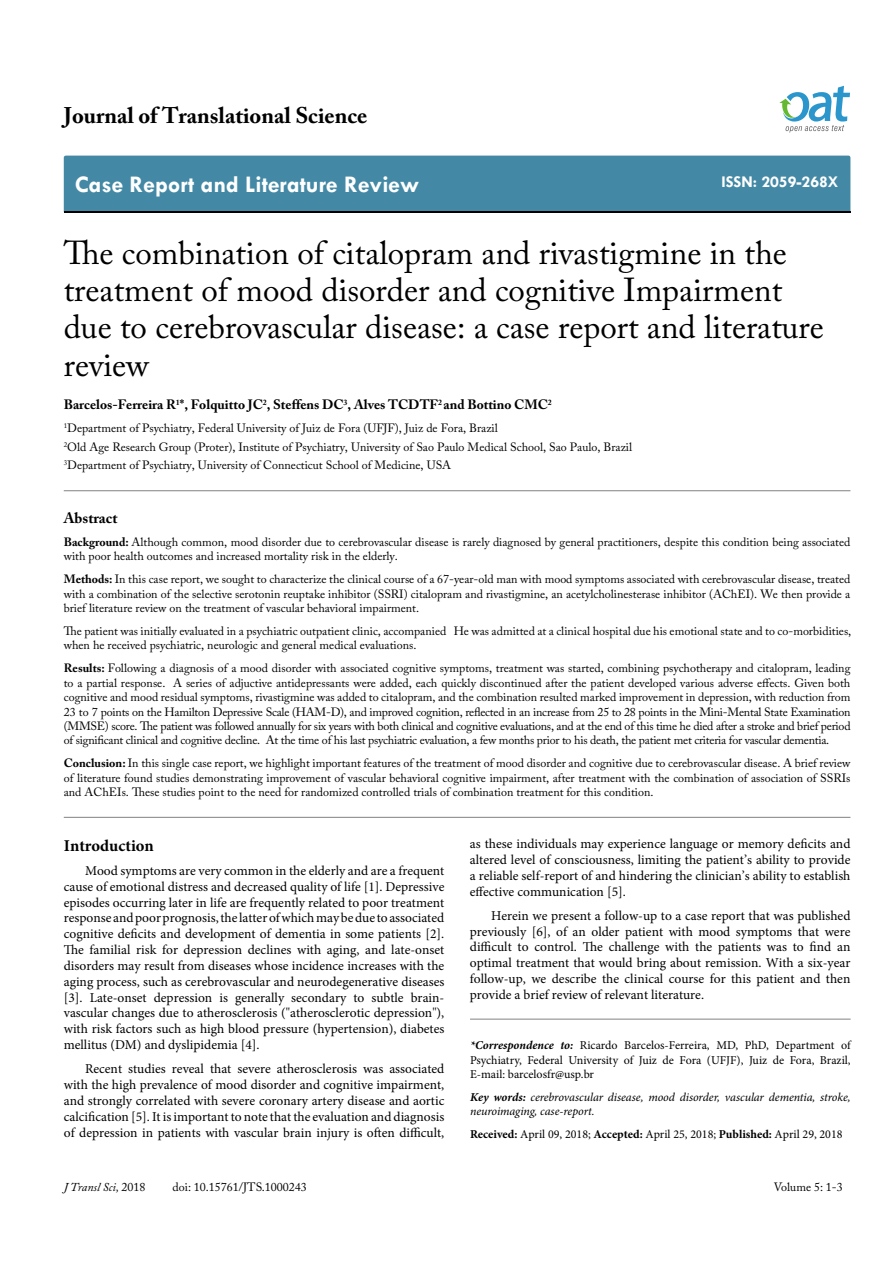
<style>
.page{position:relative;width:893px;height:1263px;background:#fff}
.page>*{position:absolute;margin:0;border:0;box-sizing:border-box;transform-origin:0 0}
.t1{font:33px/37.5px "Adobe Caslon Pro";color:#000}
.t2{font:700 24px "Tw Cen";color:#fff}
.t3{font:700 22.5px "Adobe Caslon Pro";color:#000}
.t4{font:700 16.5px "Tw Cen";color:#fff}
.t5{font:700 16.5px "Minion Pro";color:#000}
.t6{font:700 15px "Adobe Caslon Pro";color:#000}
.t7{font:13.5px/15.8px "Minion Pro";color:#000;text-align:justify}
.t8{font:700 13.5px "Adobe Caslon Pro";color:#000}
.t9{font:12px/14.4px "Adobe Caslon Pro";color:#000}
.t10{font:12px/14.4px "Minion Pro";color:#000;text-align:justify}
.t11{font:italic 12px/14.4px "Minion Pro";letter-spacing:-.005em;color:#000}
.t12{font:italic 12px "Adobe Caslon Pro";color:#000}
.s1{font-weight:700}
.s2{font-weight:700;font-style:italic}
.s3{font-style:normal}
</style>
<div class="page">
<div style="left:64px;top:156px;width:786px;height:56px;background:#4389a5"></div>
<svg style="left:779px;top:86px;width:71px;height:47px"></svg>
<hr style="left:64px;top:490px;width:786px;height:1px;background:#808285">
<hr style="left:64px;top:817px;width:786px;height:1px;background:#808285">
<hr style="left:470px;top:1019px;width:381px;height:1px;background:#808285">
<h3 class="t3" style="left:64px;top:102px;width:305px">Journal of Translational Science</h3>
<h2 class="t2" style="left:75px;top:170px;width:346px">Case Report and Literature Review</h2>
<h3 class="t4" style="left:721px;top:172px;width:119px">ISSN: 2059-268X</h3>
<h1 class="t1" style="left:64px;top:233px;width:762px">The combination of citalopram and rivastigmine in the treatment of mood disorder and cognitive Impairment due to cerebrovascular disease: a case report and literature review</h1>
<p class="t8" style="left:64px;top:397px;width:490px">Barcelos-Ferreira R<sup>1</sup>*, Folquitto JC<sup>2</sup>, Steffens DC<sup>3</sup>, Alves TCDTF<sup>2</sup> and Bottino CMC<sup>2</sup></p>
<p class="t9" style="left:64px;top:419px;width:570px;line-height:18.6px"><sup>1</sup>Department of Psychiatry, Federal University of Juiz de Fora (UFJF), Juiz de Fora, Brazil<br><sup>2</sup>Old Age Research Group (Proter), Institute of Psychiatry, University of Sao Paulo Medical School, Sao Paulo, Brazil<br><sup>3</sup>Department of Psychiatry, University of Connecticut School of Medicine, USA</p>
<p class="t6" style="left:64px;top:509px;width:55px">Abstract</p>
<p class="t9" style="left:64px;top:535px;width:788px"><span class="s1">Background:</span> Although common, mood disorder due to cerebrovascular disease is rarely diagnosed by general practitioners, despite this condition being associated with poor health outcomes and increased mortality risk in the elderly.</p>
<p class="t9" style="left:64px;top:572px;width:788px;text-align:justify"><span class="s1">Methods:</span> In this case report, we sought to characterize the clinical course of a 67-year-old man with mood symptoms associated with cerebrovascular disease, treated with a combination of the selective serotonin reuptake inhibitor (SSRI) citalopram and rivastigmine, an acetylcholinesterase inhibitor (AChEI). We then provide a brief literature review on the treatment of vascular behavioral impairment.</p>
<p class="t9" style="left:64px;top:624px;width:789px">The patient was initially evaluated in a psychiatric outpatient clinic, accompanied He was admitted at a clinical hospital due his emotional state and to co-morbidities, when he received psychiatric, neurologic and general medical evaluations.</p>
<p class="t9" style="left:64px;top:661px;width:788px;text-align:justify"><span class="s1">Results:</span> Following a diagnosis of a mood disorder with associated cognitive symptoms, treatment was started, combining psychotherapy and citalopram, leading to a partial response. A series of adjuctive antidepressants were added, each quickly discontinued after the patient developed various adverse effects. Given both cognitive and mood residual symptoms, rivastigmine was added to citalopram, and the combination resulted marked improvement in depression, with reduction from 23 to 7 points on the Hamilton Depressive Scale (HAM-D), and improved cognition, reflected in an increase from 25 to 28 points in the Mini-Mental State Examination (MMSE) score. The patient was followed annually for six years with both clinical and cognitive evaluations, and at the end of this time he died after a stroke and brief period of significant clinical and cognitive decline. At the time of his last psychiatric evaluation, a few months prior to his death, the patient met criteria for vascular dementia.</p>
<p class="t9" style="left:64px;top:756px;width:788px;text-align:justify"><span class="s1">Conclusion:</span> In this single case report, we highlight important features of the treatment of mood disorder and cognitive due to cerebrovascular disease. A brief review of literature found studies demonstrating improvement of vascular behavioral cognitive impairment, after treatment with the combination of association of SSRIs and AChEIs. These studies point to the need for randomized controlled trials of combination treatment for this condition.</p>
<h3 class="t5" style="left:64px;top:834px;width:92px">Introduction</h3>
<p class="t7" style="left:64px;top:863px;width:382px;text-indent:21px">Mood symptoms are very common in the elderly and are a frequent cause of emotional distress and decreased quality of life [1]. Depressive episodes occurring later in life are frequently related to poor treatment response and poor prognosis, the latter of which may be due to associated cognitive deficits and development of dementia in some patients [2].<br>The familial risk for depression declines with aging, and late-onset disorders may result from diseases whose incidence increases with the aging process, such as cerebrovascular and neurodegenerative diseases [3]. Late-onset depression is generally secondary to subtle brain&shy;vascular changes due to atherosclerosis ("atherosclerotic depression"), with risk factors such as high blood pressure (hypertension), diabetes mellitus (DM) and dyslipidemia [4].</p>
<p class="t7" style="left:64px;top:1061px;width:382px;text-indent:21px">Recent studies reveal that severe atherosclerosis was associated with the high prevalence of mood disorder and cognitive impairment, and strongly correlated with severe coronary artery disease and aortic calcification [5]. It is important to note that the evaluation and diagnosis of depression in patients with vascular brain injury is often difficult,</p>
<p class="t7" style="left:470px;top:836px;width:382px">as these individuals may experience language or memory deficits and altered level of consciousness, limiting the patient’s ability to provide a reliable self-report of and hindering the clinician’s ability to establish effective communication [5].</p>
<p class="t7" style="left:470px;top:908px;width:382px;text-indent:21px">Herein we present a follow-up to a case report that was published previously [6], of an older patient with mood symptoms that were difficult to control. The challenge with the patients was to find an optimal treatment that would bring about remission. With a six-year follow-up, we describe the clinical course for this patient and then provide a brief review of relevant literature.</p>
<p class="t10" style="left:470px;top:1038px;width:382px"><span class="s2">*Correspondence to:</span> Ricardo Barcelos-Ferreira, MD, PhD, Department of Psychiatry, Federal University of Juiz de Fora (UFJF), Juiz de Fora, Brazil, E-mail: barcelosfr@usp.br</p>
<p class="t11" style="left:470px;top:1090px;width:382px"><span class="s1">Key words:</span> cerebrovascular disease, mood disorder, vascular dementia, stroke, neuroimaging, case-report.</p>
<p class="t10" style="left:470px;top:1127px;width:374px"><span class="s1">Received:</span> April 09, 2018; <span class="s1">Accepted:</span> April 25, 2018; <span class="s1">Published:</span> April 29, 2018</p>
<p class="t12" style="left:64px;top:1180px;width:83px">J Transl Sci, <span class="s3">2018</span></p>
<p class="t9" style="left:173px;top:1180px;width:136px">doi: 10.15761/JTS.1000243</p>
<p class="t9" style="left:774px;top:1180px;width:71px">Volume 5: 1-3</p>
</div>
